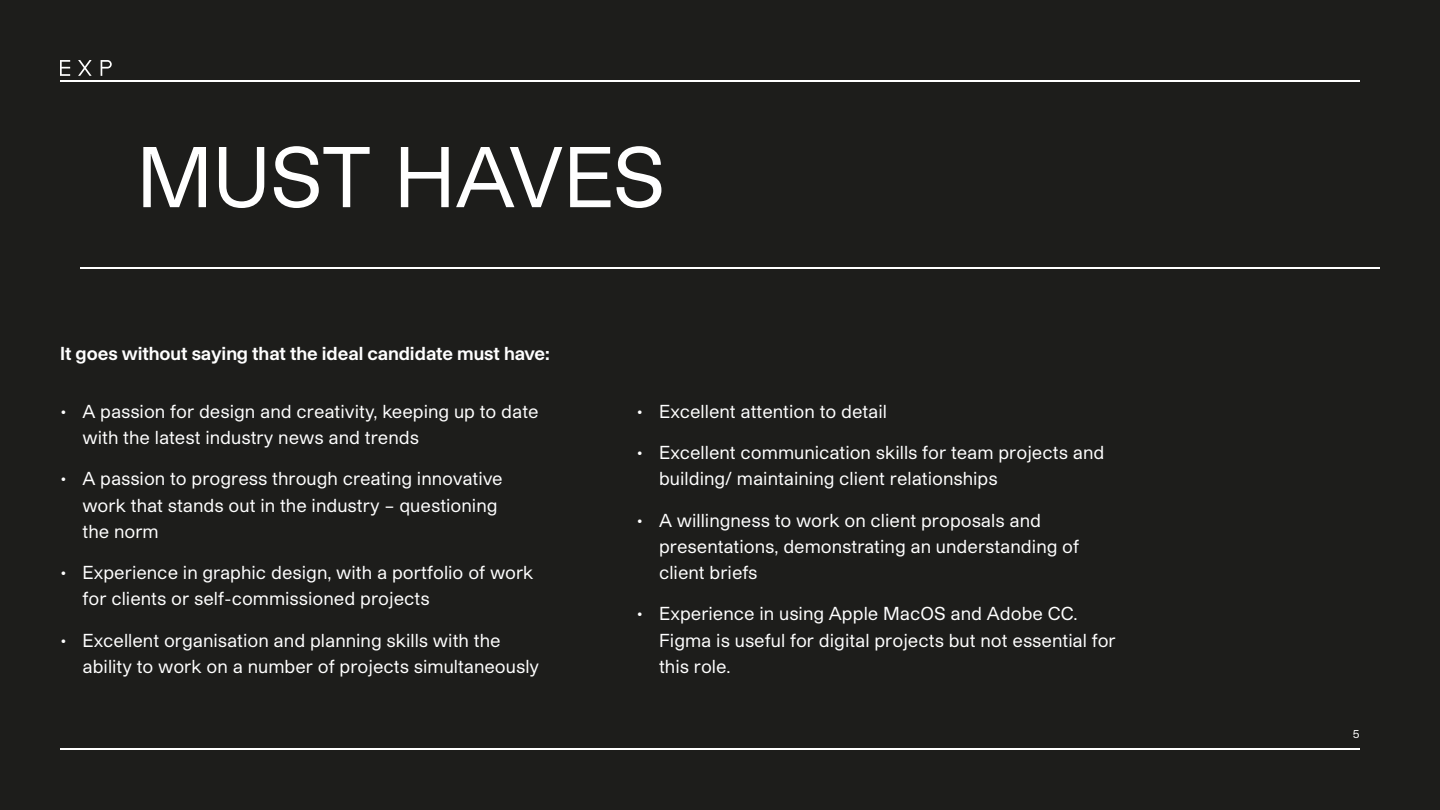
<style>
.page{position:relative;width:1440px;height:810px;background:#1d1d1b}
.page>*{position:absolute;margin:0;border:0;box-sizing:border-box;transform-origin:0 0}
.t1{font:82.43px "Studio Pro";letter-spacing:-.01em;color:#fff}
.t2{font:18px/26.2px "Studio Pro";color:#fff}
.t3{font:700 18px "Studio Pro";color:#fff}
.t4{font:11.25px "Studio Pro";color:#fff}
</style>
<div class="page">
<hr style="left:80px;top:267px;width:1300px;height:2px;background:#fff">
<hr style="left:60px;top:80px;width:1300px;height:1px;background:#fff">
<hr style="left:60px;top:748px;width:1300px;height:2px;background:#fff">
<svg style="left:101px;top:60px;width:11px;height:16px"></svg>
<svg style="left:60px;top:60px;width:10px;height:16px"></svg>
<svg style="left:78px;top:60px;width:14px;height:16px"></svg>
<p class="t1" style="left:136px;top:125px;width:531px">MUST HAVES</p>
<p class="t3" style="left:60px;top:341px;width:491px">It goes without saying that the ideal candidate must have:</p>
<p class="t2" style="left:82px;top:398px;width:458px;text-indent:-22px">• A passion for design and creativity, keeping up to date with the latest industry news and trends</p>
<p class="t2" style="left:82px;top:465px;width:422px;text-indent:-22px">• A passion to progress through creating innovative work that stands out in the industry – questioning the norm</p>
<p class="t2" style="left:82px;top:559px;width:453px;text-indent:-22px">• Experience in graphic design, with a portfolio of work for clients or self-commissioned projects</p>
<p class="t2" style="left:82px;top:627px;width:458px;text-indent:-22px">• Excellent organisation and planning skills with the ability to work on a number of projects simultaneously</p>
<p class="t2" style="left:637px;top:398px;width:252px">• Excellent attention to detail</p>
<p class="t2" style="left:659px;top:439px;width:447px;text-indent:-22px">• Excellent communication skills for team projects and building/ maintaining client relationships</p>
<p class="t2" style="left:659px;top:507px;width:422px;text-indent:-22px">• A willingness to work on client proposals and presentations, demonstrating an understanding of client briefs</p>
<p class="t2" style="left:659px;top:600px;width:458px;text-indent:-22px">• Experience in using Apple MacOS and Adobe CC.<br>Figma is useful for digital projects but not essential for this role.</p>
<p class="t4" style="left:1353px;top:727px;width:8px">5</p>
</div>
